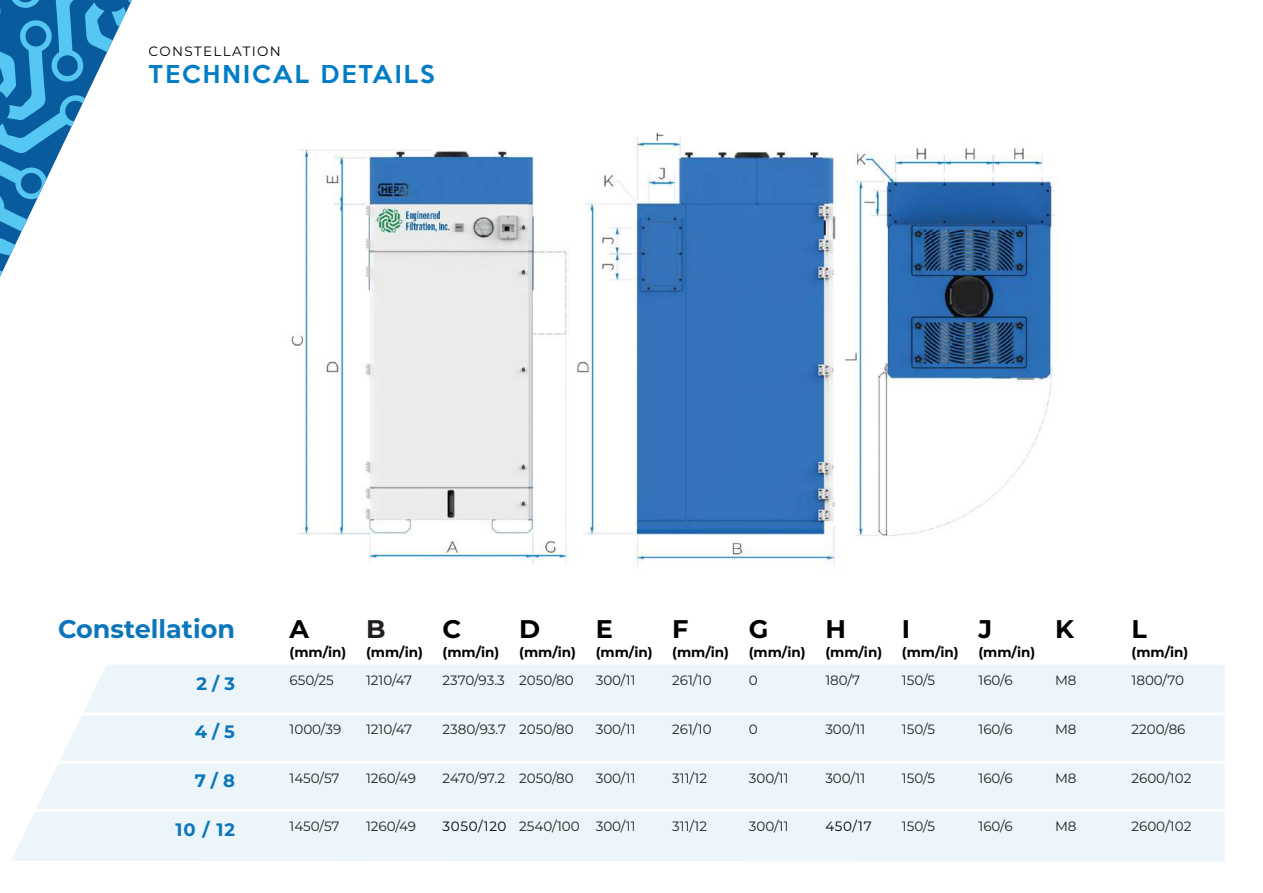
<style>
.page{position:relative;width:1263px;height:893px;background:#fff}
.page>*{position:absolute;margin:0;border:0;box-sizing:border-box;transform-origin:0 0}
.t1{font:700 25.5px "Montserrat";color:#0c76bc}
.t2{font:700 25.5px "Montserrat";color:#000}
.t3{font:700 25.5px "Montserrat";color:#231f20}
.t4{font:500 22.5px "Keep Calm";letter-spacing:.1em;color:#007dc5}
.t5{font:700 18px "Montserrat";color:#0c76bc}
.t6{font:13.5px "Montserrat";color:#231f20}
.t7{font:700 13.5px "Montserrat";color:#000}
.t8{font:13.5px "Montserrat";letter-spacing:.1em;color:#000}
.s1{color:#000}
</style>
<div class="page">
<svg style="left:0;top:0;width:132px;height:277px"></svg>
<div style="left:11px;top:665px;width:1214px;height:197px;background:#ebf5fa"></div>
<img style="left:291px;top:133px;width:767px;height:433px">
<hr style="left:0;top:713px;width:1263px;height:3px;background:#fff">
<hr style="left:0;top:761px;width:1263px;height:3px;background:#fff">
<hr style="left:0;top:809px;width:1263px;height:3px;background:#fff">
<p class="t8" style="left:149px;top:42px;width:134px">CONSTELLATION</p>
<h2 class="t4" style="left:149px;top:54px;width:288px">TECHNICAL DETAILS</h2>
<h1 class="t1" style="left:58px;top:610px;width:178px">Constellation</h1>
<h1 class="t2" style="left:290px;top:610px;width:21px">A</h1>
<p class="t7" style="left:290px;top:642px;width:58px">(mm/in)</p>
<h1 class="t3" style="left:366px;top:610px;width:21px">B</h1>
<p class="t7" style="left:366px;top:642px;width:58px">(mm/in)</p>
<h1 class="t2" style="left:443px;top:610px;width:20px">C</h1>
<p class="t7" style="left:443px;top:642px;width:58px">(mm/in)</p>
<h1 class="t2" style="left:519px;top:610px;width:23px">D</h1>
<p class="t7" style="left:519px;top:642px;width:58px">(mm/in)</p>
<h1 class="t2" style="left:596px;top:610px;width:19px">E</h1>
<p class="t7" style="left:596px;top:642px;width:58px">(mm/in)</p>
<h1 class="t2" style="left:672px;top:610px;width:18px">F</h1>
<p class="t7" style="left:672px;top:642px;width:58px">(mm/in)</p>
<h1 class="t2" style="left:749px;top:610px;width:21px">G</h1>
<p class="t7" style="left:749px;top:642px;width:58px">(mm/in)</p>
<h1 class="t2" style="left:825px;top:610px;width:22px">H</h1>
<p class="t7" style="left:825px;top:642px;width:58px">(mm/in)</p>
<h1 class="t2" style="left:902px;top:610px;width:10px">I</h1>
<p class="t7" style="left:902px;top:642px;width:58px">(mm/in)</p>
<h1 class="t2" style="left:978px;top:610px;width:15px">J</h1>
<p class="t7" style="left:978px;top:642px;width:58px">(mm/in)</p>
<h1 class="t2" style="left:1055px;top:610px;width:20px">K</h1>
<h1 class="t2" style="left:1131px;top:610px;width:17px">L</h1>
<p class="t7" style="left:1131px;top:642px;width:58px">(mm/in)</p>
<h3 class="t5" style="left:196px;top:670px;width:40px">2 / 3</h3>
<p class="t6" style="left:290px;top:671px;width:46px">650/25</p>
<p class="t6" style="left:366px;top:671px;width:47px">1210/47</p>
<p class="t6" style="left:443px;top:671px;width:133px">2370/93.3 2050/80</p>
<p class="t6" style="left:596px;top:671px;width:41px">300/11</p>
<p class="t6" style="left:672px;top:671px;width:41px">261/10</p>
<p class="t6" style="left:749px;top:671px;width:10px">0</p>
<p class="t6" style="left:825px;top:671px;width:36px">180/7</p>
<p class="t6" style="left:902px;top:671px;width:35px">150/5</p>
<p class="t6" style="left:978px;top:671px;width:36px">160/6</p>
<p class="t6" style="left:1055px;top:671px;width:23px">M8</p>
<p class="t6" style="left:1131px;top:671px;width:54px">1800/70</p>
<h3 class="t5" style="left:195px;top:719px;width:42px">4 / 5</h3>
<p class="t6" style="left:290px;top:720px;width:53px">1000/39</p>
<p class="t6" style="left:366px;top:720px;width:47px">1210/47</p>
<p class="t6" style="left:443px;top:720px;width:133px">2380/93.7 2050/80</p>
<p class="t6" style="left:596px;top:720px;width:41px">300/11</p>
<p class="t6" style="left:672px;top:720px;width:41px">261/10</p>
<p class="t6" style="left:749px;top:720px;width:10px">0</p>
<p class="t6" style="left:825px;top:720px;width:41px">300/11</p>
<p class="t6" style="left:902px;top:720px;width:35px">150/5</p>
<p class="t6" style="left:978px;top:720px;width:36px">160/6</p>
<p class="t6" style="left:1055px;top:720px;width:23px">M8</p>
<p class="t6" style="left:1131px;top:720px;width:55px">2200/86</p>
<h3 class="t5" style="left:195px;top:767px;width:42px">7 / 8</h3>
<p class="t6" style="left:290px;top:768px;width:51px">1450/57</p>
<p class="t6" style="left:366px;top:768px;width:52px">1260/49</p>
<p class="t6" style="left:443px;top:768px;width:133px">2470/97.2 2050/80</p>
<p class="t6" style="left:596px;top:768px;width:41px">300/11</p>
<p class="t6" style="left:672px;top:768px;width:36px">311/12</p>
<p class="t6" style="left:749px;top:768px;width:41px">300/11</p>
<p class="t6" style="left:825px;top:768px;width:41px">300/11</p>
<p class="t6" style="left:902px;top:768px;width:35px">150/5</p>
<p class="t6" style="left:978px;top:768px;width:36px">160/6</p>
<p class="t6" style="left:1055px;top:768px;width:23px">M8</p>
<p class="t6" style="left:1131px;top:768px;width:61px">2600/102</p>
<h3 class="t5" style="left:175px;top:816px;width:61px">10 / 12</h3>
<p class="t6" style="left:290px;top:817px;width:51px">1450/57</p>
<p class="t6" style="left:366px;top:817px;width:52px">1260/49</p>
<p class="t6" style="left:443px;top:817px;width:194px"><span class="s1">3050/120</span> 2540/100 300/11</p>
<p class="t6" style="left:672px;top:817px;width:36px">311/12</p>
<p class="t6" style="left:749px;top:817px;width:41px">300/11</p>
<p class="t8" style="left:825px;top:817px;width:48px">450/17</p>
<p class="t6" style="left:902px;top:817px;width:35px">150/5</p>
<p class="t6" style="left:978px;top:817px;width:36px">160/6</p>
<p class="t6" style="left:1055px;top:817px;width:23px">M8</p>
<p class="t6" style="left:1131px;top:817px;width:61px">2600/102</p>
</div>
